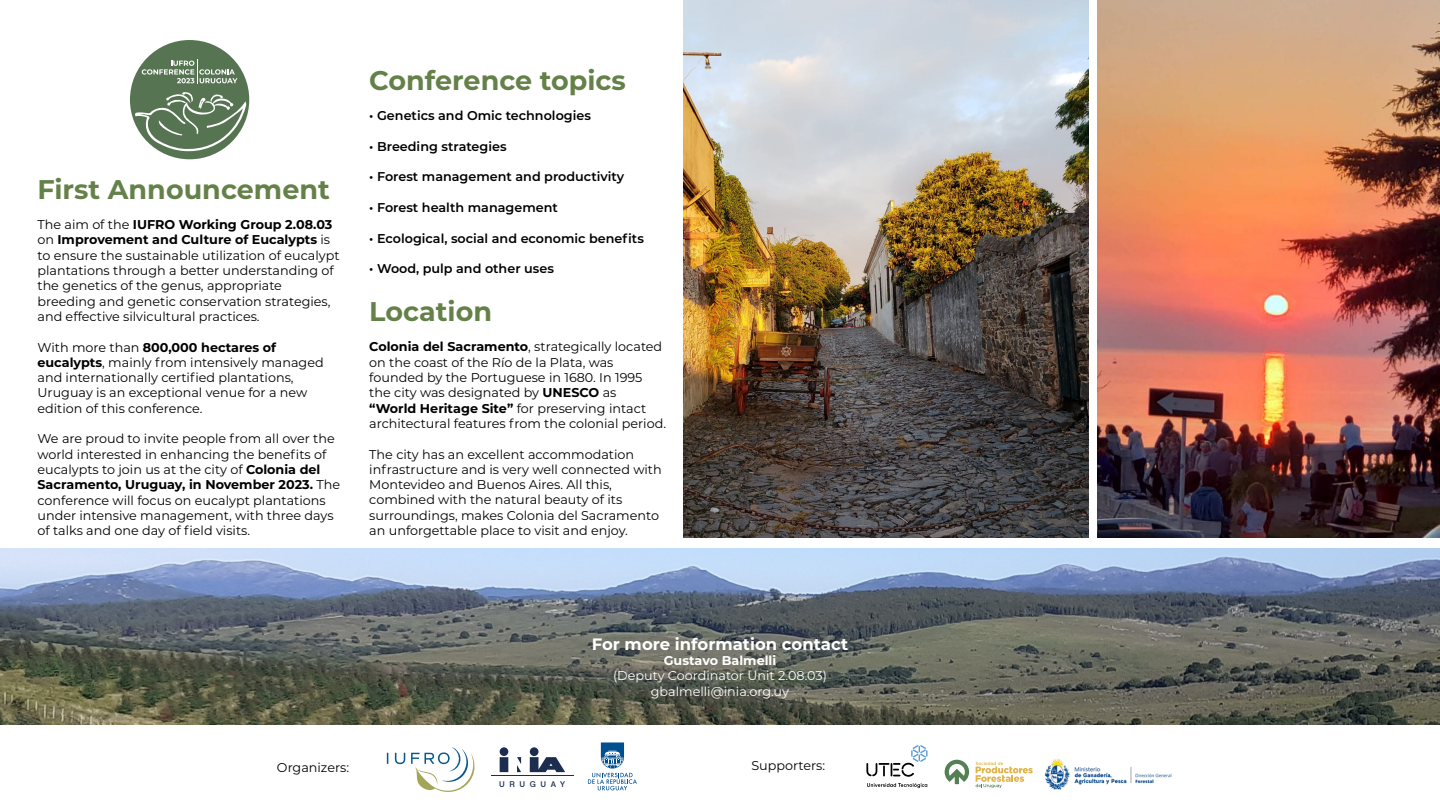
<style>
.page{position:relative;width:1440px;height:810px;background:#fff}
.page>*{position:absolute;margin:0;border:0;box-sizing:border-box;transform-origin:0 0}
.t1{font:700 27px "Montserrat";color:#648149}
.t2{font:700 16.5px "Montserrat";color:#fff}
.t3{font:12.75px/15.3px "Montserrat";color:#000}
.t4{font:600 12.75px "Montserrat";color:#000}
.t5{font:12.75px/15.3px "Montserrat";color:#fff;text-align:center}
.t6{font:700 12.75px "Montserrat";color:#fff}
.t7{font:500 7.95px "Swiss 721 BT";letter-spacing:.58em;color:#1d2d50}
.s1{font-weight:700}
</style>
<div class="page">
<img style="left:0;top:548px;width:1440px;height:177px">
<div style="left:130px;top:40px;width:119px;height:119px;background:#567452;border-radius:50%"></div>
<svg style="left:135px;top:92px;width:112px;height:59px"></svg>
<svg style="left:142px;top:60px;width:95px;height:24px"></svg>
<img style="left:683px;top:0;width:405px;height:538px">
<img style="left:1098px;top:0;width:342px;height:538px">
<img style="left:1044px;top:758px;width:128px;height:32px">
<svg style="left:395px;top:747px;width:80px;height:45px"></svg>
<hr style="left:491px;top:775px;width:83px;height:1px;background:#1d2d50">
<svg style="left:500px;top:747px;width:65px;height:25px"></svg>
<svg style="left:866px;top:745px;width:62px;height:32px"></svg>
<svg style="left:867px;top:783px;width:60px;height:5px"></svg>
<svg style="left:588px;top:742px;width:49px;height:48px"></svg>
<svg style="left:945px;top:760px;width:24px;height:24px"></svg>
<svg style="left:976px;top:762px;width:57px;height:26px"></svg>
<h1 class="t1" style="left:37px;top:170px;width:294px">First Announcement</h1>
<p class="t3" style="left:37px;top:217px;width:304px">The aim of the <span class="s1">IUFRO Working Group 2.08.03 </span>on <span class="s1">Improvement and Culture of Eucalypts</span> is to ensure the sustainable utilization of eucalypt plantations through a better understanding of the genetics of the genus, appropriate breeding and genetic conservation strategies, and effective silvicultural practices.</p>
<p class="t3" style="left:37px;top:339px;width:288px">With more than <span class="s1">800,000 hectares of eucalypts</span>, mainly from intensively managed and internationally certified plantations, Uruguay is an exceptional venue for a new edition of this conference.</p>
<p class="t3" style="left:37px;top:431px;width:304px">We are proud to invite people from all over the world interested in enhancing the benefits of eucalypts to join us at the city of <span class="s1">Colonia del Sacramento, Uruguay, in November 2023.</span> The conference will focus on eucalypt plantations under intensive management, with three days of talks and one day of field visits.</p>
<h1 class="t1" style="left:369px;top:61px;width:258px">Conference topics</h1>
<p class="t4" style="left:369px;top:107px;width:223px">• Genetics and Omic technologies</p>
<p class="t4" style="left:369px;top:137px;width:139px">• Breeding strategies</p>
<p class="t4" style="left:369px;top:168px;width:256px">• Forest management and productivity</p>
<p class="t4" style="left:369px;top:198px;width:190px">• Forest health management</p>
<p class="t4" style="left:369px;top:229px;width:276px">• Ecological, social and economic benefits</p>
<p class="t4" style="left:369px;top:260px;width:186px">• Wood, pulp and other uses</p>
<h1 class="t1" style="left:369px;top:292px;width:124px">Location</h1>
<p class="t3" style="left:369px;top:339px;width:298px"><span class="s1">Colonia del Sacramento</span>, strategically located on the coast of the Río de la Plata, was founded by the Portuguese in 1680. In 1995 the city was designated by <span class="s1">UNESCO</span> as <span class="s1">“World Heritage Site”</span> for preserving intact architectural features from the colonial period.</p>
<p class="t3" style="left:369px;top:446px;width:294px">The city has an excellent accommodation infrastructure and is very well connected with Montevideo and Buenos Aires. All this, combined with the natural beauty of its surroundings, makes Colonia del Sacramento an unforgettable place to visit and enjoy.</p>
<p class="t2" style="left:592px;top:632px;width:258px">For more information contact</p>
<p class="t6" style="left:664px;top:651px;width:114px">Gustavo Balmelli</p>
<p class="t5" style="left:613px;top:668px;width:215px">(Deputy Coordinator Unit 2.08.03) gbalmelli@inia.org.uy</p>
<p class="t3" style="left:277px;top:759px;width:74px">Organizers:</p>
<p class="t3" style="left:751px;top:757px;width:75px">Supporters:</p>
<p class="t7" style="left:499px;top:779px;width:68px">URUGUAY</p>
</div>
